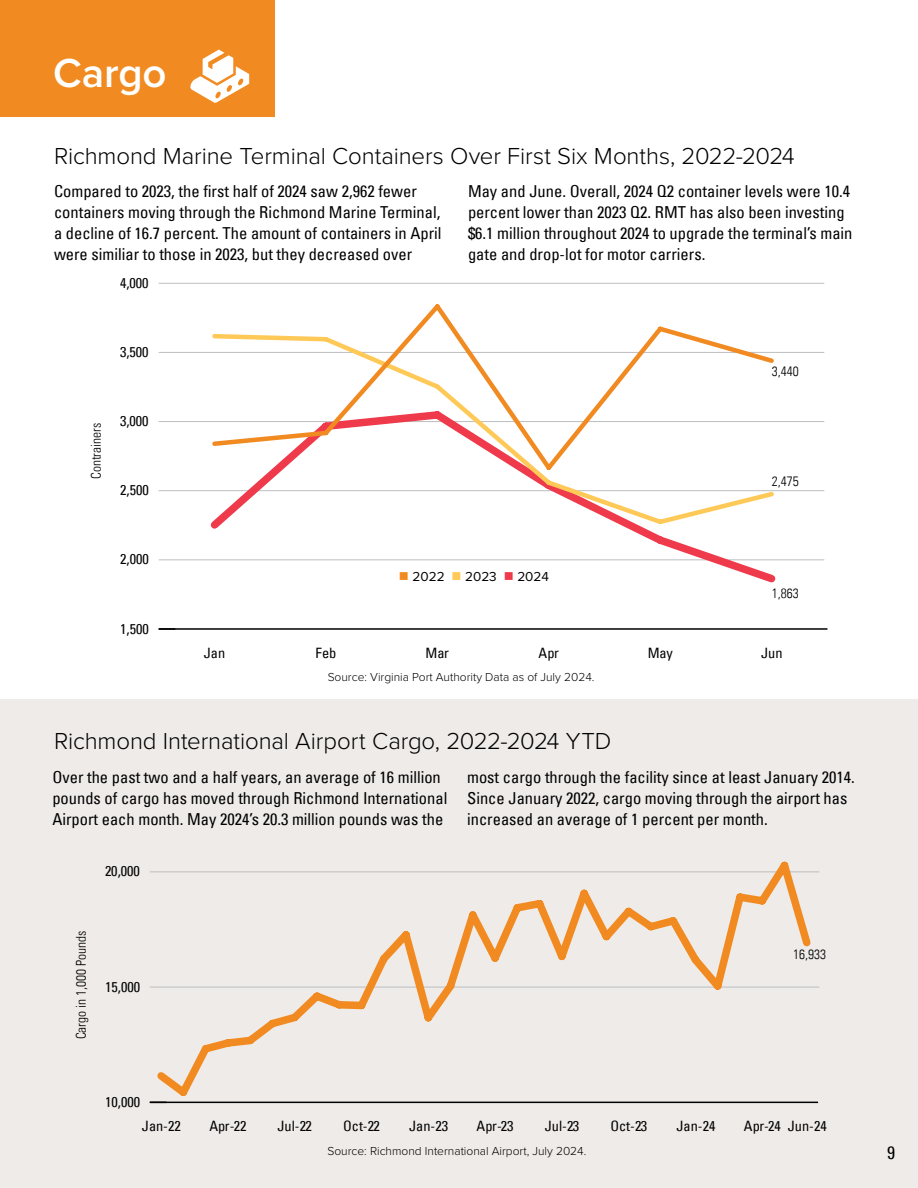
<style>
.page{position:relative;width:918px;height:1188px;background:#fff}
.page>*{position:absolute;margin:0;border:0;box-sizing:border-box;transform-origin:0 0}
.t1{font:600 42px "Proxima Nova";letter-spacing:-.005em;color:#fff}
.t2{font:300 24px "Proxima Nova";letter-spacing:-.005em;color:#000}
.t3{font:condensed 18px "Univers LT";color:#000}
.t4{font:condensed 16.5px/21px "Univers LT";color:#000}
.t5{font:condensed 14.25px "Univers LT";color:#000}
.t6{font:300 condensed 13.5px "Univers LT";color:#000}
.t7{font:13.5px "Proxima Nova";color:#000}
.t8{font:300 12px "Proxima Nova";color:#000}
.s1{color:#f18b21}
.s2{color:#ffc958}
.s3{color:#ef3a4c}
</style>
<div class="page">
<div style="left:0;top:700px;width:918px;height:488px;background:#eeebe9"></div>
<hr style="left:159px;top:628px;width:668px;height:2px;background:#000">
<svg style="left:159px;top:628px;width:16px;height:2px"></svg>
<hr style="left:159px;top:559px;width:665px;height:1px;background:#bcbec0">
<hr style="left:159px;top:490px;width:665px;height:1px;background:#bcbec0">
<hr style="left:159px;top:421px;width:665px;height:1px;background:#bcbec0">
<hr style="left:159px;top:352px;width:665px;height:1px;background:#bcbec0">
<hr style="left:159px;top:283px;width:665px;height:1px;background:#bcbec0">
<svg style="left:204px;top:490px;width:577px;height:93px"></svg>
<svg style="left:210px;top:474px;width:567px;height:54px"></svg>
<svg style="left:212px;top:304px;width:562px;height:170px"></svg>
<div style="left:396px;top:571px;width:156px;height:13px;background:#fff"></div>
<div style="left:0;top:0;width:275px;height:116px;background:#f18b21"></div>
<svg style="left:190px;top:50px;width:59px;height:53px"></svg>
<hr style="left:150px;top:1102px;width:668px;height:1px;background:#000">
<hr style="left:150px;top:987px;width:669px;height:1px;background:#bcbec0">
<hr style="left:150px;top:871px;width:669px;height:1px;background:#bcbec0">
<svg style="left:151px;top:861px;width:665px;height:241px"></svg>
<h1 class="t1" style="left:53px;top:42px;width:115px">Cargo</h1>
<h2 class="t2" style="left:54px;top:138px;width:742px">Richmond Marine Terminal Containers Over First Six Months, 2022-2024</h2>
<p class="t4" style="left:54px;top:180px;width:389px">Compared to 2023, the first half of 2024 saw 2,962 fewer containers moving through the Richmond Marine Terminal, a decline of 16.7 percent. The amount of containers in April were similiar to those in 2023, but they decreased over</p>
<p class="t4" style="left:468px;top:180px;width:386px">May and June. Overall, 2024 Q2 container levels were 10.4 percent lower than 2023 Q2. RMT has also been investing $6.1 million throughout 2024 to upgrade the terminal’s main gate and drop-lot for motor carriers.</p>
<p class="t5" style="left:120px;top:274px;width:30px">4,000</p>
<p class="t5" style="left:120px;top:343px;width:30px">3,500</p>
<p class="t6" style="left:88px;top:479px;width:58px;rotate:-90deg">Contrainers</p>
<p class="t5" style="left:120px;top:412px;width:30px">3,000</p>
<p class="t5" style="left:120px;top:481px;width:30px">2,500</p>
<p class="t5" style="left:120px;top:550px;width:30px">2,000</p>
<p class="t5" style="left:120px;top:620px;width:30px">1,500</p>
<p class="t6" style="left:772px;top:363px;width:28px">3,440</p>
<p class="t7" style="left:399px;top:567px;width:152px"><span class="s1">■</span> 2022 <span class="s2">■</span> 2023 <span class="s3">■</span> 2024</p>
<p class="t6" style="left:772px;top:473px;width:28px">2,475</p>
<p class="t6" style="left:772px;top:585px;width:28px">1,863</p>
<p class="t5" style="left:204px;top:644px;width:23px">Jan</p>
<p class="t5" style="left:316px;top:644px;width:22px">Feb</p>
<p class="t5" style="left:426px;top:644px;width:25px">Mar</p>
<p class="t5" style="left:539px;top:644px;width:22px">Apr</p>
<p class="t5" style="left:648px;top:644px;width:27px">May</p>
<p class="t5" style="left:761px;top:644px;width:23px">Jun</p>
<p class="t8" style="left:328px;top:668px;width:268px">Source: Virginia Port Authority Data as of July 2024.</p>
<h2 class="t2" style="left:54px;top:723px;width:559px">Richmond International Airport Cargo, 2022-2024 YTD</h2>
<p class="t4" style="left:52px;top:766px;width:397px">Over the past two and a half years, an average of 16 million pounds of cargo has moved through Richmond International<br>Airport each month. May 2024’s 20.3 million pounds was the</p>
<p class="t4" style="left:467px;top:766px;width:389px">most cargo through the facility since at least January 2014.<br>Since January 2022, cargo moving through the airport has increased an average of 1 percent per month.</p>
<p class="t5" style="left:105px;top:862px;width:36px">20,000</p>
<p class="t6" style="left:73px;top:1039px;width:110px;rotate:-90deg">Cargo in 1,000 Pounds</p>
<p class="t5" style="left:105px;top:978px;width:36px">15,000</p>
<p class="t6" style="left:793px;top:946px;width:34px">16,933</p>
<p class="t5" style="left:105px;top:1093px;width:36px">10,000</p>
<p class="t5" style="left:142px;top:1117px;width:40px">Jan-22</p>
<p class="t5" style="left:209px;top:1117px;width:39px">Apr-22</p>
<p class="t5" style="left:277px;top:1117px;width:36px">Jul-22</p>
<p class="t5" style="left:343px;top:1117px;width:38px">Oct-22</p>
<p class="t5" style="left:409px;top:1117px;width:40px">Jan-23</p>
<p class="t5" style="left:477px;top:1117px;width:39px">Apr-23</p>
<p class="t5" style="left:545px;top:1117px;width:36px">Jul-23</p>
<p class="t5" style="left:610px;top:1117px;width:38px">Oct-23</p>
<p class="t5" style="left:676px;top:1117px;width:40px">Jan-24</p>
<p class="t5" style="left:744px;top:1117px;width:84px">Apr-24 Jun-24</p>
<p class="t8" style="left:327px;top:1142px;width:260px">Source: Richmond International Airport, July 2024.</p>
<p class="t3" style="left:887px;top:1141px;width:9px">9</p>
</div>
